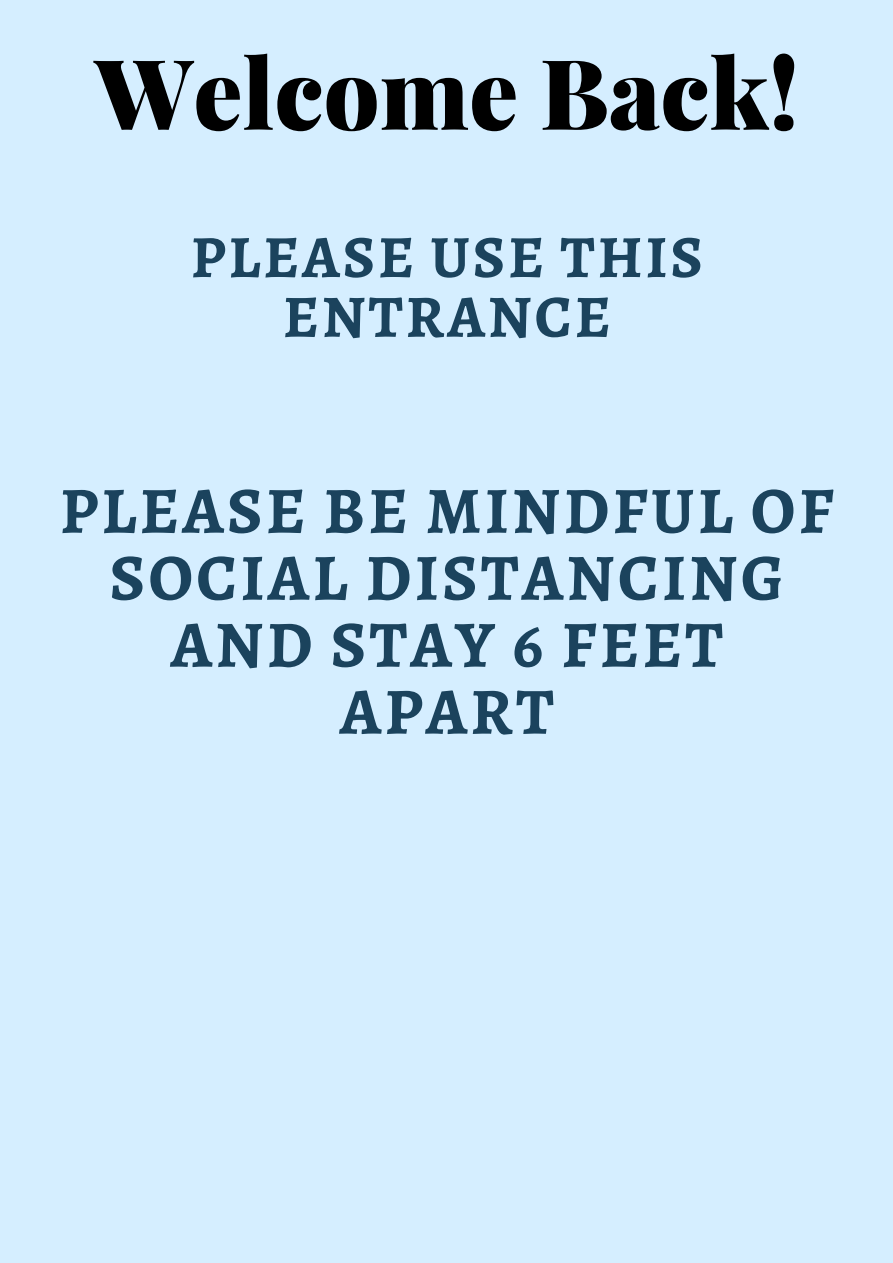
<style>
.page{position:relative;width:893px;height:1263px;background:#d5eeff}
.page>*{position:absolute;margin:0;border:0;box-sizing:border-box;transform-origin:0 0}
.t1{font:900 97.57px "Playfair Display";color:#000}
.t2{font:700 66px/67px "Alegreya SC";letter-spacing:.05em;color:#1b435d;text-align:center}
.t3{font:700 60px/59.6px "Alegreya SC";letter-spacing:.05em;color:#1b435d;text-align:center}
</style>
<div class="page">
<h1 class="t1" style="left:95px;top:24px;width:705px">Welcome Back!</h1>
<p class="t3" style="left:191px;top:227px;width:513px">PLEASE USE THIS<br>ENTRANCE</p>
<p class="t2" style="left:60px;top:477px;width:775px">PLEASE BE MINDFUL OF<br>SOCIAL DISTANCING<br>AND STAY 6 FEET<br>APART</p>
</div>
